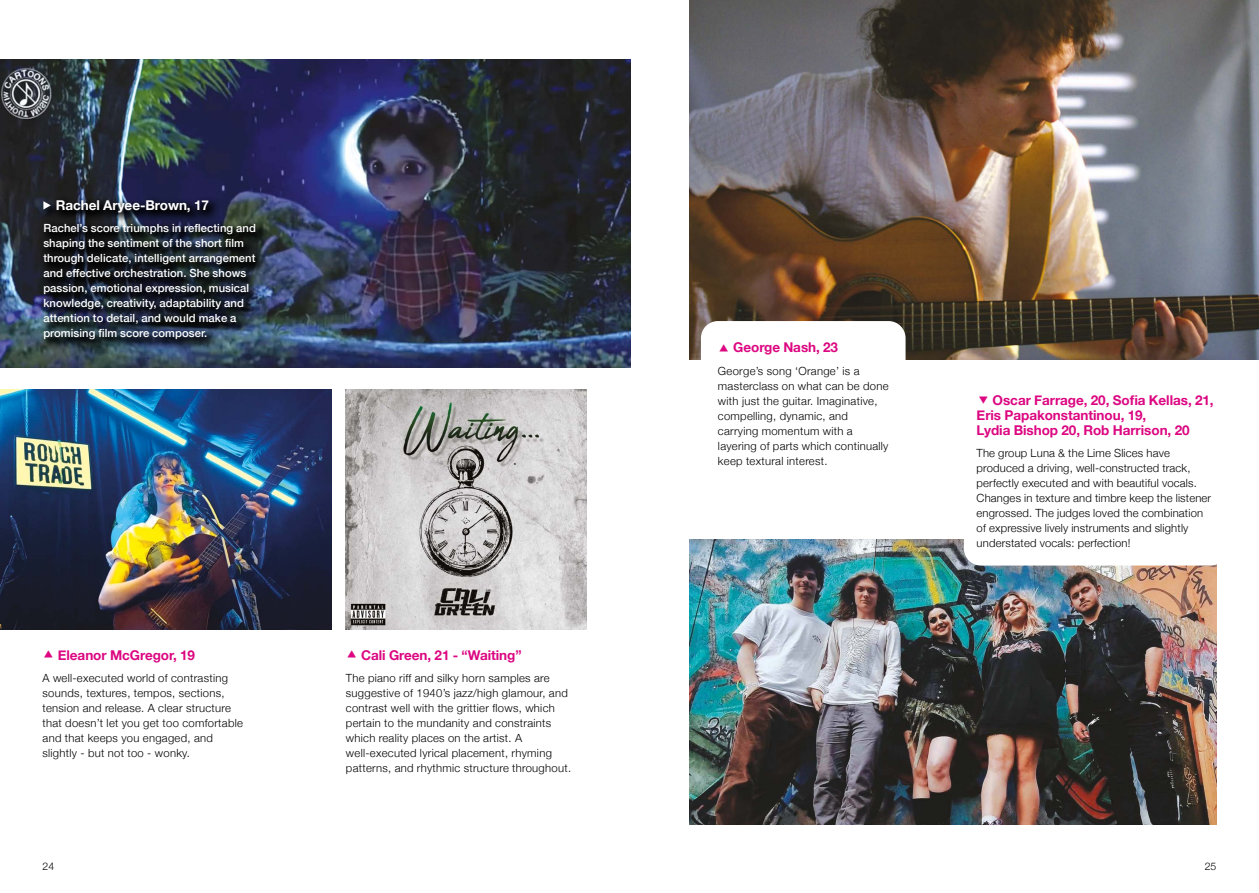
<style>
.page{position:relative;width:1259px;height:893px;background:#fff}
.page>*{position:absolute;margin:0;border:0;box-sizing:border-box;transform-origin:0 0}
.t1{font:700 13.5px/15px "Helvetica Neue";letter-spacing:-.005em;color:#dc0781}
.t2{font:700 13.5px "Helvetica Neue";letter-spacing:-.005em;color:#fff}
.t3{font:300 11.25px/15px "Helvetica Neue";letter-spacing:.025em;color:#000}
.t4{font:500 11.25px/15px "Helvetica Neue";letter-spacing:.005em;color:#fff}
.t5{font:300 10.5px "Helvetica Neue";color:#000}
</style>
<div class="page">
<img style="left:0;top:390px;width:332px;height:240px">
<img style="left:346px;top:390px;width:240px;height:240px">
<img style="left:0;top:60px;width:631px;height:307px">
<div style="left:38px;top:195px;width:230px;height:157px;background:#000;opacity:.97"></div>
<svg style="left:43px;top:201px;width:8px;height:9px"></svg>
<img style="left:689px;top:0;width:570px;height:360px">
<img style="left:689px;top:540px;width:527px;height:285px">
<div style="left:964px;top:374px;width:263px;height:192px;background:#fff;border-radius:17px"></div>
<div style="left:701px;top:321px;width:204px;height:167px;background:#fff;border-radius:17px"></div>
<p class="t2" style="left:56px;top:194px;width:155px">Rachel Aryee-Brown, 17</p>
<p class="t4" style="left:43px;top:220px;width:214px">Rachel’s score triumphs in reflecting and shaping the sentiment of the short film through delicate, intelligent arrangement and effective orchestration. She shows passion, emotional expression, musical knowledge, creativity, adaptability and attention to detail, and would make a promising film score composer.</p>
<p class="t1" style="left:58px;top:648px;width:139px">Eleanor McGregor, 19</p>
<p class="t3" style="left:43px;top:670px;width:202px">A well-executed world of contrasting sounds, textures, tempos, sections, tension and release. A clear structure that doesn’t let you get too comfortable and that keeps you engaged, and slightly - but not too - wonky.</p>
<p class="t1" style="left:361px;top:648px;width:162px">Cali Green, 21 - “Waiting”</p>
<p class="t3" style="left:346px;top:670px;width:227px">The piano riff and silky horn samples are suggestive of 1940’s jazz/high glamour, and contrast well with the grittier flows, which pertain to the mundanity and constraints which reality places on the artist. A well-executed lyrical placement, rhyming patterns, and rhythmic structure throughout.</p>
<p class="t1" style="left:733px;top:340px;width:106px">George Nash, 23</p>
<p class="t3" style="left:718px;top:362px;width:172px">George’s song ‘Orange’ is a masterclass on what can be done with just the guitar. Imaginative, compelling, dynamic, and carrying momentum with a layering of parts which continually keep textural interest.</p>
<p class="t1" style="left:976px;top:393px;width:238px;text-indent:16px">Oscar Farrage, 20, Sofia Kellas, 21,<br>Eris Papakonstantinou, 19,<br>Lydia Bishop 20, Rob Harrison, 20</p>
<p class="t3" style="left:976px;top:445px;width:236px">The group Luna &amp; the Lime Slices have produced a driving, well-constructed track, perfectly executed and with beautiful vocals.<br>Changes in texture and timbre keep the listener engrossed. The judges loved the combination of expressive lively instruments and slightly understated vocals: perfection!</p>
<p class="t5" style="left:43px;top:857px;width:13px">24</p>
<p class="t5" style="left:1204px;top:857px;width:13px">25</p>
</div>
